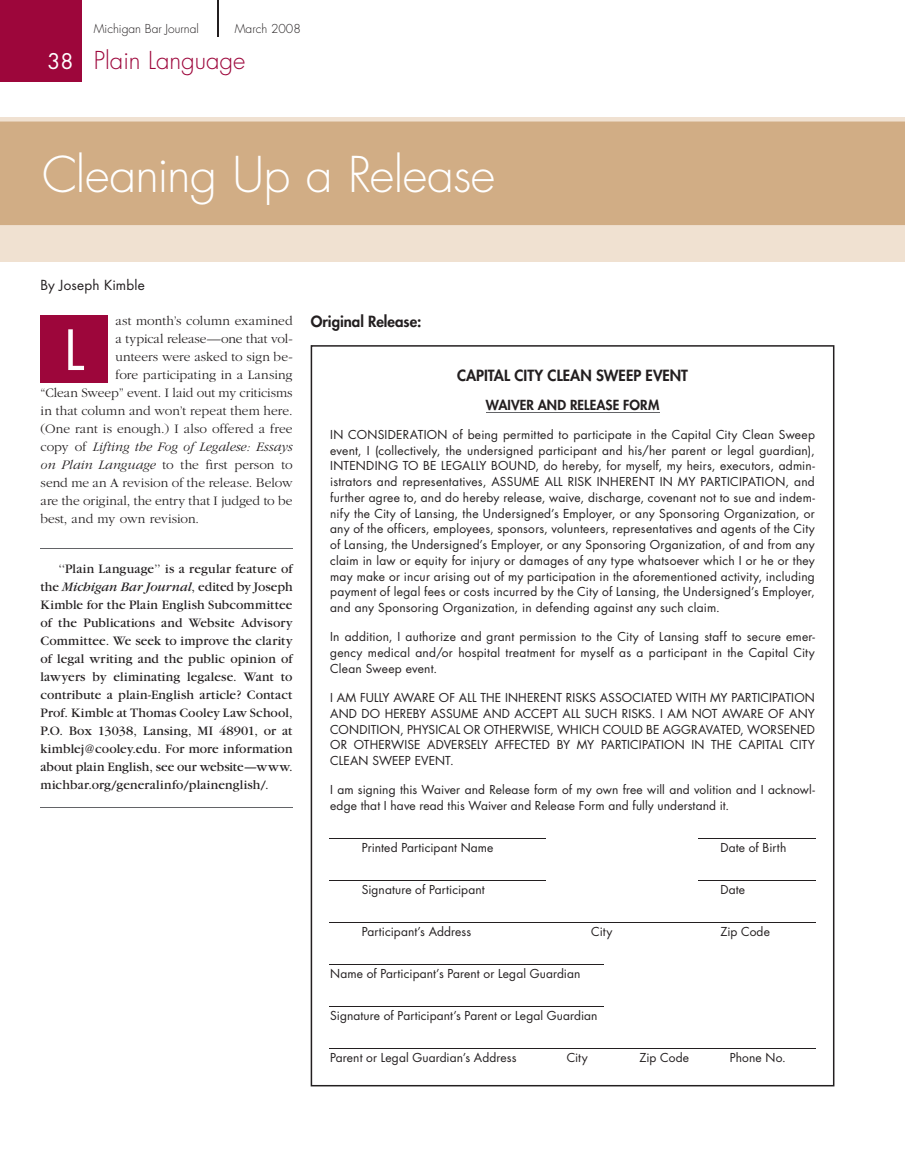
<style>
.page{position:relative;width:905px;height:1175px;background:#fff}
.page>*{position:absolute;margin:0;border:0;box-sizing:border-box;transform-origin:0 0}
.t1{font:54px "Futura";color:#fff}
.t2{font:300 48px "Futura";letter-spacing:-.015em;color:#fff}
.t3{font:300 24px "Futura";color:#9d063b}
.t4{font:800 15px "Futura";color:#231f20}
.t5{font:13.5px/18px "Garamond";letter-spacing:.01em;color:#231f20;text-align:justify}
.t6{font:300 13.5px "Garamond";color:#231f20}
.t7{font:italic 300 13.5px "Garamond";color:#231f20}
.t8{font:800 13.5px "Futura";letter-spacing:.005em;color:#231f20}
.t9{font:13.5px "Futura";letter-spacing:.015em;color:#231f20}
.t10{font:12px/15.8px "Futura";letter-spacing:.01em;color:#231f20;text-align:justify}
.t11{font:300 12px "Futura";color:#231f20}
.s1{font-weight:400;font-size:21px;color:#fff}
.s2{font-style:normal}
.s3{font-style:italic}
</style>
<div class="page">
<div style="left:0;top:0;width:82px;height:82px;background:#9d063b"></div>
<hr style="left:217px;top:0;width:1px;height:37px;background:#231f20">
<div style="left:0;top:225px;width:904px;height:36px;background:#f0e1d1"></div>
<div style="left:0;top:117px;width:904px;height:108px;background:#d1ad85"></div>
<div style="left:40px;top:315px;width:68px;height:67px;background:#9d063b"></div>
<hr style="left:40px;top:548px;width:252px;height:1px;background:#636467">
<hr style="left:40px;top:807px;width:252px;height:1px;background:#636467">
<svg style="left:310px;top:345px;width:524px;height:741px"></svg>
<hr style="left:329px;top:838px;width:216px;height:1px;background:#231f20">
<hr style="left:698px;top:838px;width:117px;height:1px;background:#231f20">
<hr style="left:698px;top:880px;width:117px;height:1px;background:#231f20">
<hr style="left:329px;top:880px;width:216px;height:1px;background:#231f20">
<hr style="left:329px;top:964px;width:275px;height:1px;background:#231f20">
<hr style="left:329px;top:1006px;width:275px;height:1px;background:#231f20">
<hr style="left:329px;top:1048px;width:486px;height:1px;background:#231f20">
<hr style="left:329px;top:922px;width:486px;height:1px;background:#231f20">
<p class="t11" style="left:94px;top:21px;width:106px">Michigan Bar Journal</p>
<p class="t11" style="left:235px;top:21px;width:67px">March 2008</p>
<h3 class="t3" style="left:48px;top:45px;width:199px"><span class="s1">38</span> Plain Language</h3>
<h2 class="t2" style="left:42px;top:143px;width:455px">Cleaning Up a Release</h2>
<p class="t9" style="left:40px;top:275px;width:106px">By Joseph Kimble</p>
<p class="t6" style="left:116px;top:314px;width:178px">ast month’s column examined</p>
<p class="t6" style="left:116px;top:332px;width:178px">a typical release—one that vol-</p>
<p class="t6" style="left:116px;top:350px;width:178px">unteers were asked to sign be-</p>
<p class="t6" style="left:116px;top:368px;width:178px">fore participating in a Lansing</p>
<p class="t6" style="left:40px;top:386px;width:254px">“Clean Sweep” event. I laid out my criticisms</p>
<p class="t6" style="left:40px;top:404px;width:253px">in that column and won’t repeat them here.</p>
<p class="t6" style="left:40px;top:422px;width:254px">(One rant is enough.) I also offered a free</p>
<p class="t7" style="left:40px;top:440px;width:253px"><span class="s2">copy of</span> Lifting the Fog of Legalese: Essays</p>
<p class="t6" style="left:40px;top:458px;width:253px"><span class="s3">on Plain Language</span> to the first person to</p>
<p class="t6" style="left:40px;top:476px;width:254px">send me an A revision of the release. Below</p>
<p class="t6" style="left:40px;top:494px;width:253px">are the original, the entry that I judged to be</p>
<p class="t6" style="left:40px;top:512px;width:160px">best, and my own revision.</p>
<h1 class="t1" style="left:64px;top:313px;width:22px">L</h1>
<p class="t5" style="left:41px;top:560px;width:253px;text-indent:18px">‘‘Plain Language’’ is a regular feature of the <span class="s3">Michigan Bar Journal</span>, edited by Joseph Kimble for the Plain English Subcommittee of the Publications and Website Advisory Committee. We seek to improve the clarity of legal writing and the public opinion of lawyers by eliminating legalese. Want to contribute a plain-English article? Contact Prof. Kimble at Thomas Cooley Law School, P.O. Box 13038, Lansing, MI 48901, or at kimblej@cooley.edu. For more information about plain English, see our website—www. michbar.org/generalinfo/plainenglish/.</p>
<p class="t4" style="left:310px;top:311px;width:112px">Original Release:</p>
<p class="t4" style="left:457px;top:365px;width:232px">CAPITAL CITY CLEAN SWEEP EVENT</p>
<p class="t8" style="left:486px;top:395px;width:175px">WAIVER AND RELEASE FORM</p>
<p class="t10" style="left:330px;top:426px;width:486px">IN CONSIDERATION of being permitted to participate in the Capital City Clean Sweep event, I (collectively, the undersigned participant and his/her parent or legal guardian), INTENDING TO BE LEGALLY BOUND, do hereby, for myself, my heirs, executors, admin&shy;istrators and representatives, ASSUME ALL RISK INHERENT IN MY PARTICIPATION, and further agree to, and do hereby release, waive, discharge, covenant not to sue and indem&shy;nify the City of Lansing, the Undersigned’s Employer, or any Sponsoring Organization, or any of the officers, employees, sponsors, volunteers, representatives and agents of the City of Lansing, the Undersigned’s Employer, or any Sponsoring Organization, of and from any claim in law or equity for injury or damages of any type whatsoever which I or he or they may make or incur arising out of my participation in the aforementioned activity, including payment of legal fees or costs incurred by the City of Lansing, the Undersigned’s Employer, and any Sponsoring Organization, in defending against any such claim.</p>
<p class="t10" style="left:330px;top:629px;width:486px">In addition, I authorize and grant permission to the City of Lansing staff to secure emer&shy;gency medical and/or hospital treatment for myself as a participant in the Capital City Clean Sweep event.</p>
<p class="t10" style="left:330px;top:689px;width:486px">I AM FULLY AWARE OF ALL THE INHERENT RISKS ASSOCIATED WITH MY PARTICIPATION AND DO HEREBY ASSUME AND ACCEPT ALL SUCH RISKS. I AM NOT AWARE OF ANY CONDITION, PHYSICAL OR OTHERWISE, WHICH COULD BE AGGRAVATED, WORSENED OR OTHERWISE ADVERSELY AFFECTED BY MY PARTICIPATION IN THE CAPITAL CITY CLEAN SWEEP EVENT.</p>
<p class="t10" style="left:330px;top:782px;width:486px">I am signing this Waiver and Release form of my own free will and volition and I acknowl&shy;edge that I have read this Waiver and Release Form and fully understand it.</p>
<p class="t10" style="left:362px;top:839px;width:133px">Printed Participant Name</p>
<p class="t10" style="left:720px;top:839px;width:67px">Date of Birth</p>
<p class="t10" style="left:362px;top:881px;width:124px">Signature of Participant</p>
<p class="t10" style="left:720px;top:881px;width:26px">Date</p>
<p class="t10" style="left:362px;top:923px;width:111px">Participant’s Address</p>
<p class="t10" style="left:591px;top:923px;width:23px">City</p>
<p class="t10" style="left:720px;top:923px;width:51px">Zip Code</p>
<p class="t10" style="left:330px;top:965px;width:252px">Name of Participant’s Parent or Legal Guardian</p>
<p class="t10" style="left:330px;top:1007px;width:269px">Signature of Participant’s Parent or Legal Guardian</p>
<p class="t10" style="left:330px;top:1049px;width:188px">Parent or Legal Guardian’s Address</p>
<p class="t10" style="left:566px;top:1049px;width:23px">City</p>
<p class="t10" style="left:639px;top:1049px;width:51px">Zip Code</p>
<p class="t10" style="left:729px;top:1049px;width:58px">Phone No.</p>
</div>
